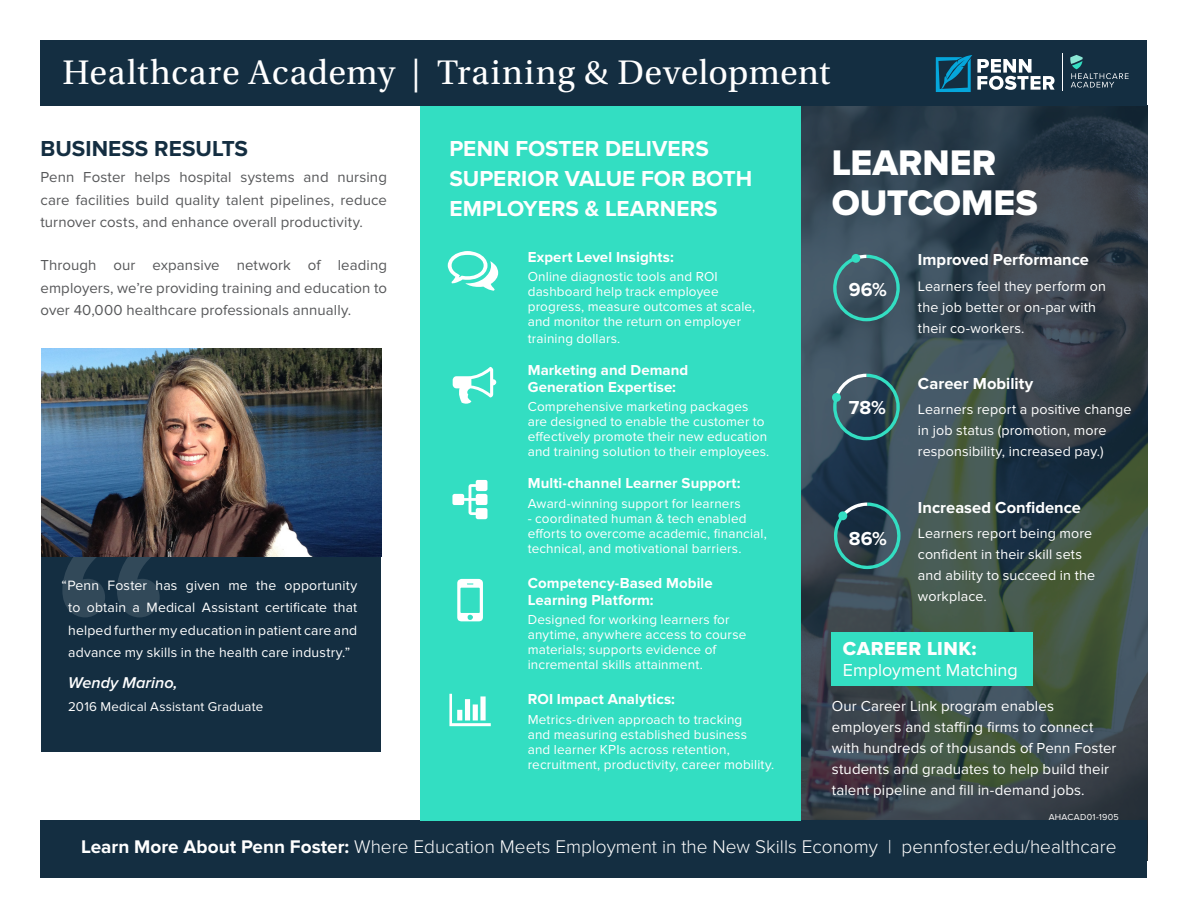
<style>
.page{position:relative;width:1188px;height:918px;background:#fff}
.page>*{position:absolute;margin:0;border:0;box-sizing:border-box;transform-origin:0 0}
.t1{font:600 294.9px "Proxima Nova";color:#fff}
.Body_Text{font:36.9px "Proxima Nova Extrabld";color:#fff}
.Body_Text-2{font:36px "Utopia Std";letter-spacing:.015em;color:#fff}
.Body_Text-3{font:700 22.5px/30px "Proxima Nova";color:#fff}
.Body_Text-4{font:700 22.5px "Proxima Nova";color:#142e41}
.Body_Text-5{font:19.5px "Proxima Nova Extrabld";letter-spacing:.02em;color:#fff}
.Body_Text-6{font:700 19.5px "Proxima Nova";color:#fff}
.t2{font:300 19.05px "Proxima Nova";color:#fff}
.Body_Text-7{font:18px "Proxima Nova";color:#fff}
.Body_Text-8{font:700 16.5px "Proxima Nova";color:#fff}
.Body_Text-9{font:italic 600 16.2px "Proxima Nova";color:#fff}
.Body_Text-10{font:15px/22.5px "Proxima Nova";letter-spacing:.005em;color:#57585a;text-align:justify}
.Body_Text-11{font:15px/21px "Proxima Nova";letter-spacing:.005em;color:#fff}
.Body_Text-12{font:700 15px/16.5px "Proxima Nova";letter-spacing:.005em;color:#fff}
.Body_Text-13{font:14.25px/21px "Proxima Nova";letter-spacing:.01em;color:#fff}
.Body_Text-14{font:13.95px/22px "Proxima Nova";letter-spacing:.01em;color:#fff;text-align:center}
.Body_Text-15{font:13.5px/15px "Proxima Nova";letter-spacing:.01em;color:#fff}
.Body_Text-16{font:13.2px "Proxima Nova";letter-spacing:.015em;color:#fff}
.Body_Text-17{font:9px "Proxima Nova";letter-spacing:.035em;color:#fff}
.s1{font-weight:700}
</style>
<div class="page">
<svg style="left:801px;top:106px;width:347px;height:714px;background:#37474c"></svg>
<div style="left:40px;top:820px;width:1108px;height:58px;background:#142e41"></div>
<div style="left:40px;top:40px;width:1108px;height:66px;background:#142e41"></div>
<svg style="left:936px;top:55px;width:119px;height:37px"></svg>
<svg style="left:1070px;top:55px;width:59px;height:33px"></svg>
<hr style="left:1063px;top:53px;width:1px;height:38px;background:#fff">
<div style="left:421px;top:106px;width:380px;height:714px;background:#33dec2"></div>
<svg style="left:448px;top:251px;width:50px;height:40px"></svg>
<svg style="left:453px;top:367px;width:43px;height:37px"></svg>
<svg style="left:452px;top:480px;width:35px;height:39px"></svg>
<svg style="left:457px;top:579px;width:26px;height:42px"></svg>
<svg style="left:449px;top:694px;width:42px;height:32px"></svg>
<div style="left:41px;top:556px;width:340px;height:196px;background:#142e41"></div>
<img style="left:42px;top:349px;width:339px;height:207px">
<svg style="left:833px;top:255px;width:67px;height:66px;background:#3e676f"></svg>
<div style="left:851px;top:254px;width:9px;height:9px;background:#33dec2;border-radius:50%"></div>
<svg style="left:833px;top:374px;width:67px;height:66px;background:#365d67"></svg>
<div style="left:832px;top:393px;width:9px;height:9px;background:#33dec2;border-radius:50%"></div>
<svg style="left:834px;top:503px;width:67px;height:66px;background:#2f545d"></svg>
<div style="left:838px;top:511px;width:9px;height:9px;background:#33dec2;border-radius:50%"></div>
<div style="left:832px;top:633px;width:201px;height:53px;background:#33dec2"></div>
<p class="Body_Text-2" style="left:62px;top:53px;width:770px">Healthcare Academy | Training &amp; Development</p>
<p class="Body_Text-4" style="left:40px;top:135px;width:209px">BUSINESS RESULTS</p>
<p class="Body_Text-10" style="left:40px;top:166px;width:348px">Penn Foster helps hospital systems and nursing care facilities build quality talent pipelines, reduce turnover costs, and enhance overall productivity.</p>
<p class="Body_Text-10" style="left:40px;top:254px;width:348px">Through our expansive network of leading employers, we’re providing training and education to over 40,000 healthcare professionals annually.</p>
<h1 class="t1" style="left:49px;top:472px;width:128px">“</h1>
<p class="Body_Text-14" style="left:62px;top:575px;width:297px">“Penn Foster has given me the opportunity to obtain a Medical Assistant certificate that helped further my education in patient care and advance my skills in the health care industry.”</p>
<p class="Body_Text-9" style="left:68px;top:675px;width:111px">Wendy Marino,</p>
<p class="Body_Text-16" style="left:68px;top:699px;width:196px">2016 Medical Assistant Graduate</p>
<p class="Body_Text-3" style="left:449px;top:134px;width:304px">PENN FOSTER DELIVERS<br>SUPERIOR VALUE FOR BOTH<br>EMPLOYERS &amp; LEARNERS</p>
<p class="Body_Text-12" style="left:528px;top:249px;width:148px">Expert Level Insights:</p>
<p class="Body_Text-15" style="left:528px;top:269px;width:229px">Online diagnostic tools and ROI dashboard help track employee progress, measure outcomes at scale, and monitor the return on employer</p>
<p class="Body_Text-15" style="left:528px;top:331px;width:94px">training dollars.</p>
<p class="Body_Text-12" style="left:528px;top:362px;width:162px">Marketing and Demand<br>Generation Expertise:</p>
<p class="Body_Text-15" style="left:528px;top:399px;width:243px">Comprehensive marketing packages are designed to enable the customer to effectively promote their new education and training solution to their employees.</p>
<p class="Body_Text-12" style="left:528px;top:475px;width:214px">Multi-channel Learner Support:</p>
<p class="Body_Text-15" style="left:528px;top:496px;width:214px">Award-winning support for learners</p>
<p class="Body_Text-15" style="left:528px;top:511px;width:241px">- coordinated human &amp; tech enabled efforts to overcome academic, financial, technical, and motivational barriers.</p>
<p class="Body_Text-12" style="left:528px;top:575px;width:187px">Competency-Based Mobile<br>Learning Platform:</p>
<p class="Body_Text-15" style="left:528px;top:612px;width:220px">Designed for working learners for anytime, anywhere access to course materials; supports evidence of incremental skills attainment.</p>
<p class="Body_Text-12" style="left:528px;top:691px;width:149px">ROI Impact Analytics:</p>
<p class="Body_Text-15" style="left:528px;top:712px;width:248px">Metrics-driven approach to tracking<br>and measuring established business<br>and learner KPIs across retention, recruitment, productivity, career mobility.</p>
<p class="Body_Text" style="left:832px;top:146px;width:166px">LEARNER</p>
<p class="Body_Text" style="left:832px;top:186px;width:208px">OUTCOMES</p>
<p class="Body_Text-6" style="left:849px;top:278px;width:40px">96%</p>
<p class="Body_Text-6" style="left:849px;top:397px;width:39px">78%</p>
<p class="Body_Text-6" style="left:849px;top:527px;width:40px">86%</p>
<p class="Body_Text-8" style="left:918px;top:250px;width:172px">Improved Performance</p>
<p class="Body_Text-13" style="left:918px;top:276px;width:189px">Learners feel they perform on the job better or on-par with their co-workers.</p>
<p class="Body_Text-8" style="left:918px;top:374px;width:117px">Career Mobility</p>
<p class="Body_Text-13" style="left:918px;top:399px;width:215px">Learners report a positive change in job status (promotion, more responsibility, increased pay.)</p>
<p class="Body_Text-8" style="left:918px;top:498px;width:164px">Increased Confidence</p>
<p class="Body_Text-13" style="left:918px;top:523px;width:179px">Learners report being more confident in their skill sets and ability to succeed in the workplace.</p>
<p class="Body_Text-5" style="left:843px;top:640px;width:135px">CAREER LINK:</p>
<p class="Body_Text-7" style="left:843px;top:660px;width:176px">Employment Matching</p>
<p class="Body_Text-11" style="left:832px;top:696px;width:286px">Our Career Link program enables employers and staffing firms to connect with hundreds of thousands of Penn Foster students and graduates to help build their talent pipeline and fill in-demand jobs.</p>
<p class="Body_Text-17" style="left:1049px;top:812px;width:72px">AHACAD01-1905</p>
<p class="t2" style="left:81px;top:836px;width:1037px"><span class="s1">Learn More About Penn Foster:</span> Where Education Meets Employment in the New Skills Economy | pennfoster.edu/healthcare</p>
</div>
